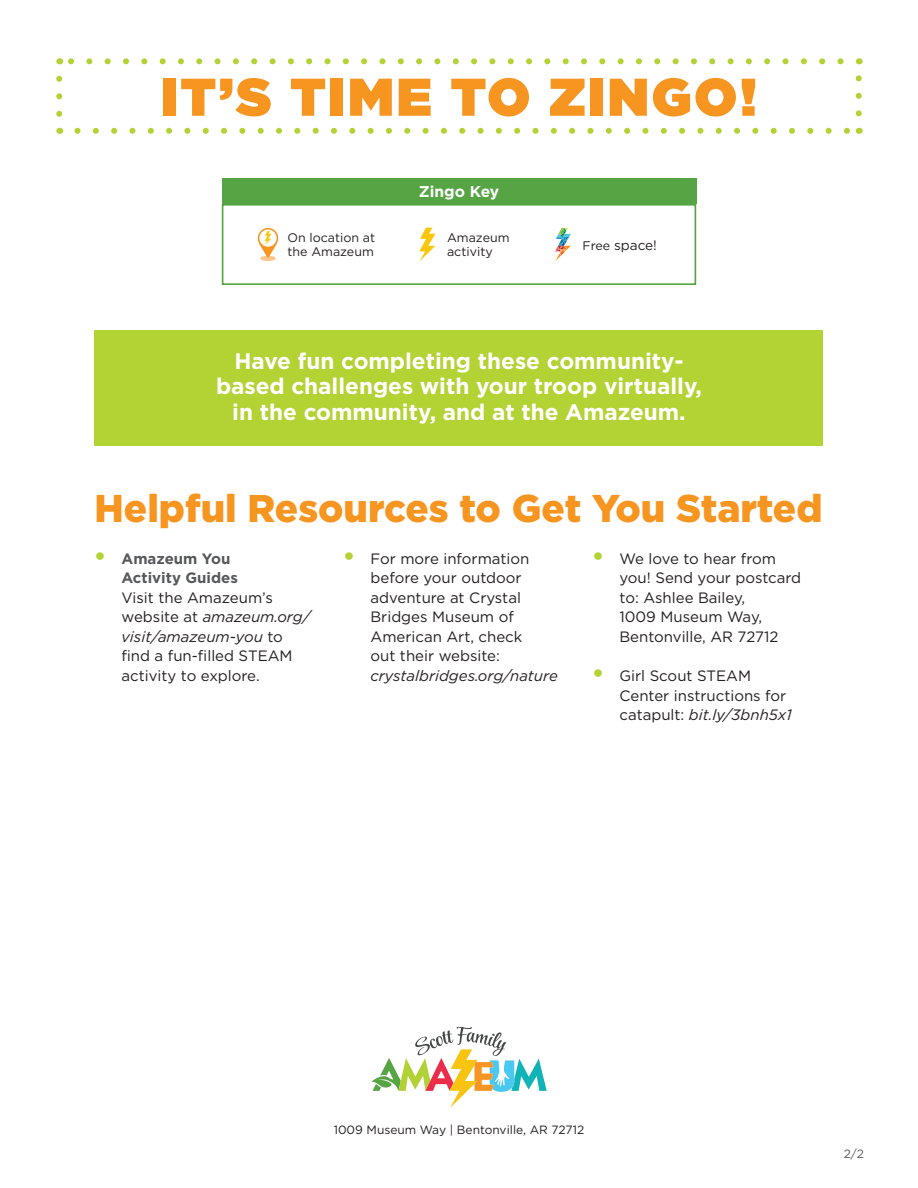
<style>
.page{position:relative;width:918px;height:1188px;background:#fff}
.page>*{position:absolute;margin:0;border:0;box-sizing:border-box;transform-origin:0 0}
.t1{font:900 52.95px "Gotham";letter-spacing:.05em;color:#f79521}
.Heading_2{font:900 38.7px "Gotham";color:#f79521}
.Box_Headline{font:700 22.5px/25.5px "Gotham";color:#fff;text-align:center}
.Heading_3{font:700 15.6px "Gotham";color:#fff}
.t2{font:15px/19.5px "Gotham";color:#231f20}
.Fine_Print{font:13.65px "Gotham";color:#231f20}
.Fine_Print-2{font:12.45px/14.1px "Gotham";color:#231f20}
.t3{font:12px "Gotham";color:#231f20}
.Fine_Print-3{font:12px "Gotham";color:#57585a}
.s1{font-size:12.45px}
.s2{font-weight:900;font-size:22.5px;color:#b3d234}
.s3{font-weight:700;color:#57585a}
.s4{font-style:italic}
</style>
<div class="page">
<svg style="left:371px;top:1027px;width:176px;height:81px"></svg>
<svg style="left:56px;top:79px;width:6px;height:38px"></svg>
<svg style="left:77px;top:128px;width:773px;height:6px"></svg>
<svg style="left:856px;top:75px;width:6px;height:38px"></svg>
<svg style="left:68px;top:58px;width:773px;height:6px"></svg>
<div style="left:94px;top:330px;width:730px;height:116px;background:#b3d234"></div>
<div style="left:222px;top:179px;width:474px;height:25px;background:#57a445"></div>
<div style="left:222px;top:204px;width:474px;height:81px;border:2px solid #57a445"></div>
<div style="left:260px;top:256px;width:16px;height:5px;background:#fcc68a;border-radius:50%"></div>
<svg style="left:258px;top:228px;width:20px;height:30px"></svg>
<svg style="left:555px;top:228px;width:16px;height:33px"></svg>
<svg style="left:419px;top:228px;width:17px;height:33px"></svg>
<p class="t1" style="left:161px;top:59px;width:598px">IT’S TIME TO ZINGO!</p>
<p class="Heading_3" style="left:419px;top:181px;width:82px">Zingo Key</p>
<p class="Fine_Print-2" style="left:288px;top:230px;width:89px">On location at the Amazeum</p>
<p class="Fine_Print" style="left:583px;top:237px;width:76px"><span class="s1">Free</span> space!</p>
<p class="Fine_Print-2" style="left:447px;top:230px;width:64px">Amazeum activity</p>
<p class="Box_Headline" style="left:216px;top:348px;width:487px">Have fun completing these community&shy;based challenges with your troop virtually, in the community, and at the Amazeum.</p>
<p class="Heading_2" style="left:94px;top:481px;width:730px">Helpful Resources to Get You Started</p>
<p class="t2" style="left:122px;top:548px;width:190px;text-indent:-27px"><span class="s2">•</span> <span class="s3">Amazeum You<br>Activity Guides<br></span>Visit the Amazeum’s website at <span class="s4">amazeum.org/ visit/amazeum-you</span> to find a fun-filled STEAM activity to explore.</p>
<p class="t2" style="left:370px;top:548px;width:189px;text-indent:-27px"><span class="s2">•</span> For more information before your outdoor adventure at Crystal<br>Bridges Museum of<br>American Art, check<br>out their website: <span class="s4">crystalbridges.org/nature</span></p>
<p class="t2" style="left:620px;top:548px;width:183px;text-indent:-27px"><span class="s2">•</span> We love to hear from you! Send your postcard to: Ashlee Bailey,<br>1009 Museum Way,<br>Bentonville, AR 72712</p>
<p class="t2" style="left:620px;top:666px;width:174px;text-indent:-27px"><span class="s2">•</span> Girl Scout STEAM<br>Center instructions for catapult: <span class="s4">bit.ly/3bnh5x1</span></p>
<p class="t3" style="left:334px;top:1122px;width:252px">1009 Museum Way | Bentonville, AR 72712</p>
<p class="Fine_Print-3" style="left:844px;top:1146px;width:22px">2/2</p>
</div>
